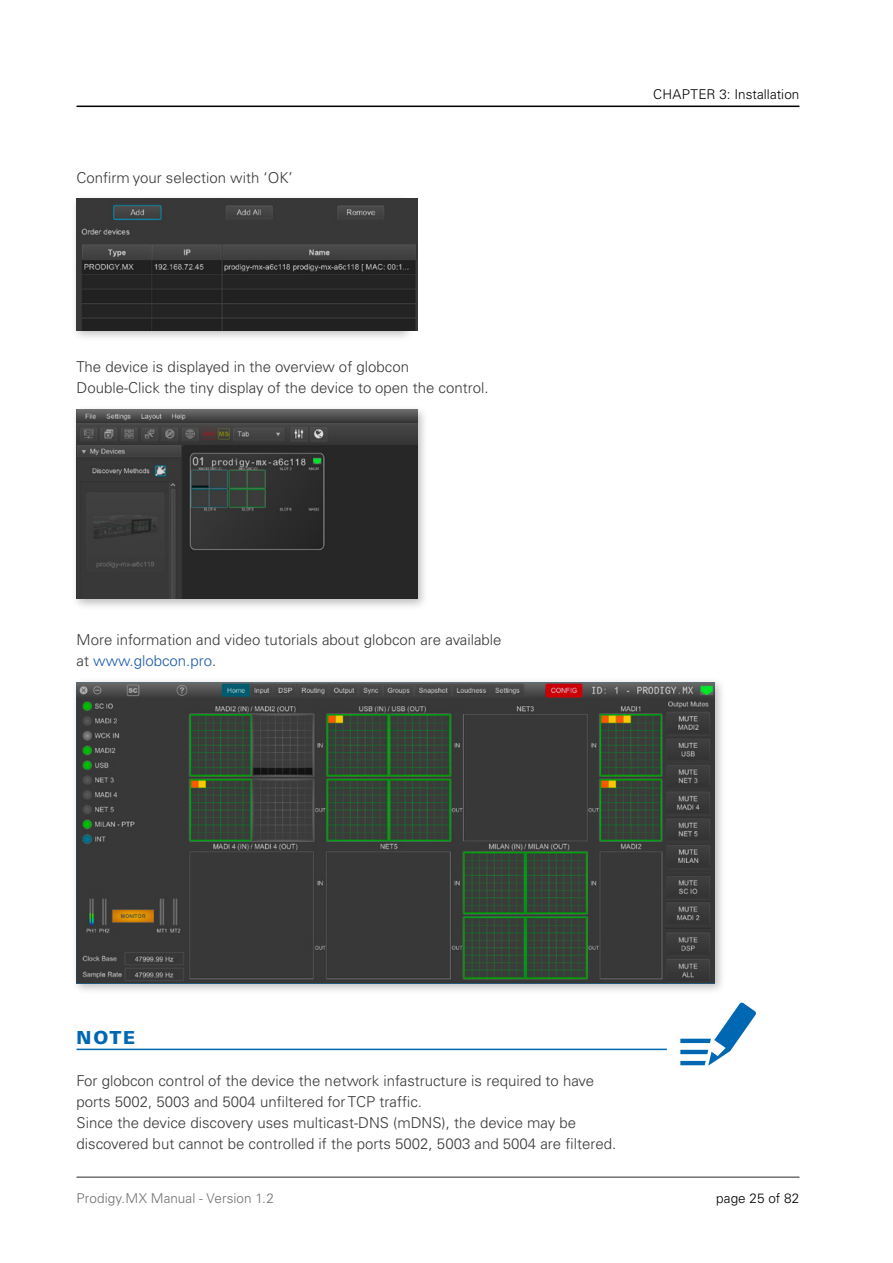
<style>
.page{position:relative;width:893px;height:1263px;background:#fff}
.page>*{position:absolute;margin:0;border:0;box-sizing:border-box;transform-origin:0 0}
.t1{font:900 18px "Univers LT Pro 75";color:#0068b3}
.t2{font:300 15px/21px "Univers LT Pro 45";color:#383937}
.t3{font:300 13.5px "Univers LT Pro 45";letter-spacing:.005em;color:#000}
.t4{font:300 13.5px "Univers LT Pro 45";letter-spacing:.005em;color:#6f7070}
.s1{color:#195aa5}
</style>
<div class="page">
<hr style="left:77px;top:1176px;width:722px;height:2px;background:#6f7070">
<hr style="left:77px;top:106px;width:722px;height:1px;background:#000">
<hr style="left:77px;top:1049px;width:590px;height:1px;background:#0068b3">
<div style="left:71px;top:193px;width:344px;height:149px;background:#000;opacity:.26"></div>
<div style="left:71px;top:404px;width:358px;height:206px;background:#000;opacity:.26"></div>
<img style="left:77px;top:410px;width:341px;height:189px">
<div style="left:71px;top:676px;width:655px;height:319px;background:#000;opacity:.26"></div>
<img style="left:77px;top:682px;width:638px;height:301px">
<img style="left:77px;top:199px;width:341px;height:131px">
<svg style="left:680px;top:1002px;width:76px;height:64px"></svg>
<p class="t2" style="left:77px;top:167px;width:218px">Confi rm your selection with ‘OK’</p>
<p class="t2" style="left:77px;top:356px;width:414px">The device is displayed in the overview of globcon<br>Double-Click the tiny display of the device to open the control.</p>
<p class="t2" style="left:77px;top:629px;width:426px">More information and video tutorials about globcon are available at <span class="s1">www.globcon.pro</span>.</p>
<p class="t3" style="left:653px;top:86px;width:148px">CHAPTER 3: Installation</p>
<p class="t1" style="left:77px;top:1026px;width:60px">NOTE</p>
<p class="t2" style="left:77px;top:1070px;width:541px">For globcon control of the device the network infastructure is required to have ports 5002, 5003 and 5004 unfi ltered for TCP traffi c.<br>Since the device discovery uses multicast-DNS (mDNS), the device may be discovered but cannot be controlled if the ports 5002, 5003 and 5004 are fi ltered.</p>
<p class="t4" style="left:77px;top:1190px;width:199px">Prodigy.MX Manual - Version 1.2</p>
<p class="t3" style="left:716px;top:1190px;width:85px">page 25 of 82</p>
</div>
